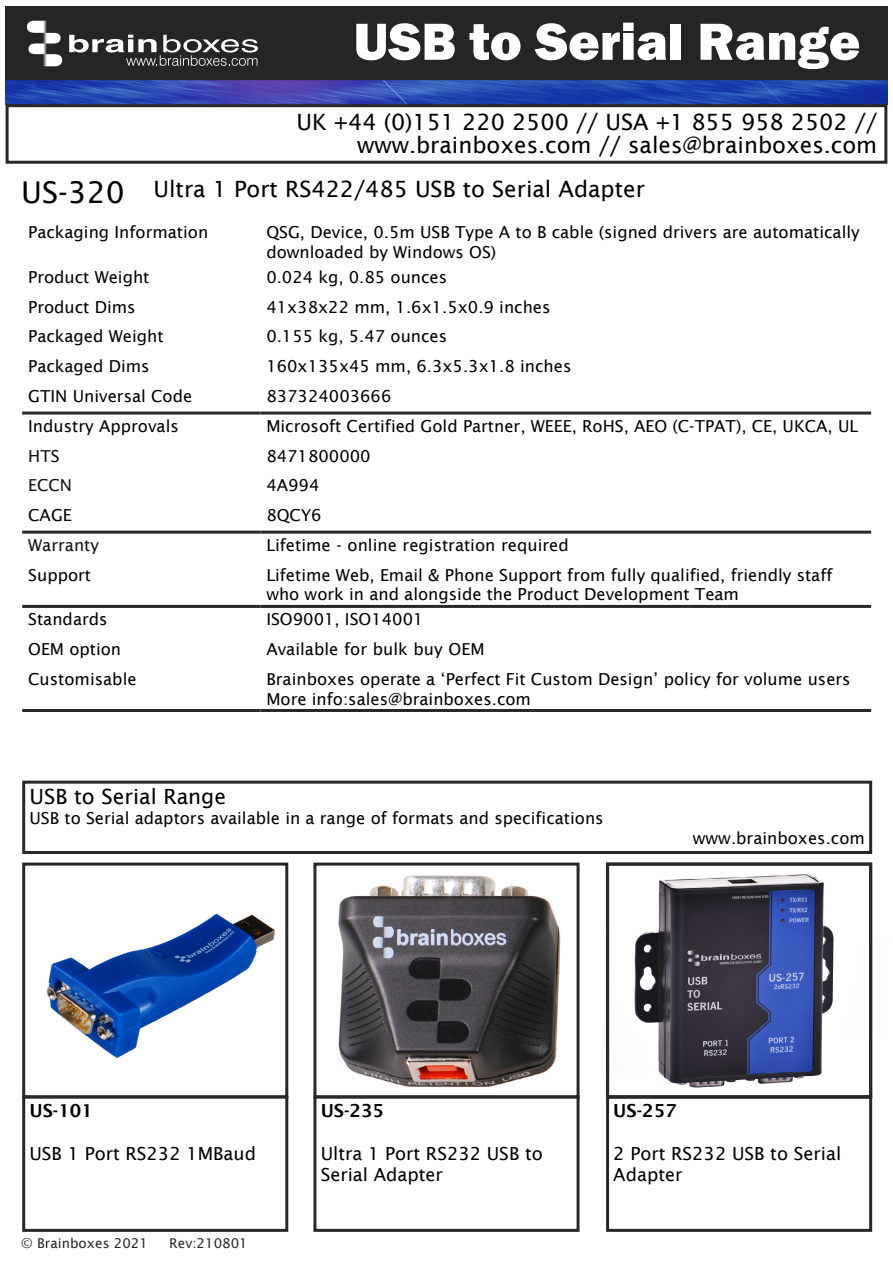
<style>
.page{position:relative;width:893px;height:1263px;background:#fff}
.page>*{position:absolute;margin:0;border:0;box-sizing:border-box;transform-origin:0 0}
.t1{font:800 54px "Franklin Gothic";color:#fff}
.t2{font:22.5px/22.6px "Lucida Sans";color:#000;text-align:right}
.t3{font:21px "Lucida Sans";color:#000}
.t4{font:18px/21.6px "Lucida Sans";color:#000}
.t5{font:600 18px "Lucida Sans";color:#000}
.t6{font:16.5px/19.8px "Lucida Sans";color:#000}
.t7{font:16.5px "Lucida Sans";color:#111211}
.t8{font:13.5px "Lucida Sans";color:#282829}
.s1{font-size:30px}
</style>
<div class="page">
<img style="left:6px;top:6px;width:881px;height:98px">
<svg style="left:27px;top:21px;width:35px;height:45px"></svg>
<svg style="left:69px;top:35px;width:189px;height:31px;background:#5e5e5e"></svg>
<div style="left:6px;top:104px;width:881px;height:60px;border:3px solid #282829"></div>
<img style="left:46px;top:913px;width:229px;height:145px">
<div style="left:22px;top:862px;width:266px;height:236px;border:3px solid #282829"></div>
<div style="left:22px;top:1095px;width:266px;height:137px;border:3px solid #282829"></div>
<img style="left:634px;top:827px;width:239px;height:291px">
<img style="left:338px;top:862px;width:242px;height:256px">
<div style="left:606px;top:1095px;width:266px;height:137px;border:3px solid #282829"></div>
<div style="left:606px;top:862px;width:266px;height:236px;border:3px solid #282829"></div>
<div style="left:313px;top:862px;width:266px;height:236px;border:3px solid #282829"></div>
<div style="left:313px;top:1095px;width:266px;height:137px;border:3px solid #282829"></div>
<hr style="left:22px;top:709px;width:238px;height:3px;background:#282829">
<hr style="left:260px;top:709px;width:611px;height:3px;background:#282829">
<hr style="left:22px;top:605px;width:238px;height:3px;background:#282829">
<hr style="left:260px;top:605px;width:611px;height:3px;background:#282829">
<hr style="left:22px;top:531px;width:238px;height:3px;background:#282829">
<hr style="left:260px;top:531px;width:611px;height:3px;background:#282829">
<hr style="left:22px;top:412px;width:238px;height:3px;background:#282829">
<hr style="left:260px;top:412px;width:611px;height:3px;background:#282829">
<div style="left:22px;top:781px;width:850px;height:73px;border:3px solid #282829"></div>
<h1 class="t1" style="left:354px;top:7px;width:508px">USB to Serial Range</h1>
<h2 class="t2" style="left:296px;top:111px;width:582px">UK +44 (0)151 220 2500 // USA +1 855 958 2502 // www.brainboxes.com // sales@brainboxes.com</h2>
<h2 class="t2" style="left:21px;top:178px;width:625px"><span class="s1">US-320</span> Ultra 1 Port RS422/485 USB to Serial Adapter</h2>
<p class="t6" style="left:28px;top:223px;width:182px">Packaging Information</p>
<p class="t6" style="left:266px;top:223px;width:595px">QSG, Device, 0.5m USB Type A to B cable (signed drivers are automatically downloaded by Windows OS)</p>
<p class="t6" style="left:28px;top:267px;width:123px">Product Weight</p>
<p class="t6" style="left:266px;top:267px;width:182px">0.024 kg, 0.85 ounces</p>
<p class="t6" style="left:28px;top:297px;width:109px">Product Dims</p>
<p class="t6" style="left:266px;top:297px;width:286px">41x38x22 mm, 1.6x1.5x0.9 inches</p>
<p class="t6" style="left:28px;top:327px;width:137px">Packaged Weight</p>
<p class="t6" style="left:266px;top:327px;width:182px">0.155 kg, 5.47 ounces</p>
<p class="t6" style="left:28px;top:356px;width:123px">Packaged Dims</p>
<p class="t6" style="left:266px;top:356px;width:307px">160x135x45 mm, 6.3x5.3x1.8 inches</p>
<p class="t6" style="left:28px;top:386px;width:166px">GTIN Universal Code</p>
<p class="t6" style="left:266px;top:386px;width:127px">837324003666</p>
<p class="t6" style="left:28px;top:416px;width:152px">Industry Approvals</p>
<p class="t6" style="left:266px;top:416px;width:593px">Microsoft Certified Gold Partner, WEEE, RoHS, AEO (C-TPAT), CE, UKCA, UL</p>
<p class="t7" style="left:28px;top:446px;width:33px">HTS</p>
<p class="t6" style="left:266px;top:446px;width:106px">8471800000</p>
<p class="t7" style="left:28px;top:476px;width:45px">ECCN</p>
<p class="t6" style="left:266px;top:475px;width:55px">4A994</p>
<p class="t6" style="left:28px;top:505px;width:45px">CAGE</p>
<p class="t6" style="left:266px;top:505px;width:57px">8QCY6</p>
<p class="t7" style="left:28px;top:535px;width:72px">Warranty</p>
<p class="t6" style="left:266px;top:535px;width:304px">Lifetime - online registration required</p>
<p class="t6" style="left:28px;top:565px;width:64px">Support</p>
<p class="t6" style="left:266px;top:565px;width:568px">Lifetime Web, Email &amp; Phone Support from fully qualified, friendly staff who work in and alongside the Product Development Team</p>
<p class="t6" style="left:28px;top:609px;width:81px">Standards</p>
<p class="t6" style="left:266px;top:609px;width:159px">ISO9001, ISO14001</p>
<p class="t6" style="left:28px;top:639px;width:95px">OEM option</p>
<p class="t6" style="left:266px;top:639px;width:220px">Available for bulk buy OEM</p>
<p class="t6" style="left:28px;top:669px;width:110px">Customisable</p>
<p class="t6" style="left:266px;top:669px;width:586px">Brainboxes operate a ‘Perfect Fit Custom Design’ policy for volume users<br>More info:sales@brainboxes.com</p>
<p class="t3" style="left:29px;top:784px;width:198px">USB to Serial Range</p>
<p class="t6" style="left:29px;top:808px;width:576px">USB to Serial adaptors available in a range of formats and specifications</p>
<p class="t6" style="left:693px;top:828px;width:174px">www.brainboxes.com</p>
<p class="t5" style="left:29px;top:1100px;width:65px">US-101</p>
<p class="t4" style="left:29px;top:1142px;width:228px">USB 1 Port RS232 1MBaud</p>
<p class="t8" style="left:21px;top:1235px;width:128px">© Brainboxes 2021</p>
<p class="t8" style="left:169px;top:1235px;width:80px">Rev:210801</p>
<p class="t5" style="left:321px;top:1100px;width:65px">US-235</p>
<p class="t4" style="left:321px;top:1142px;width:224px">Ultra 1 Port RS232 USB to<br>Serial Adapter</p>
<p class="t5" style="left:613px;top:1100px;width:65px">US-257</p>
<p class="t4" style="left:613px;top:1142px;width:229px">2 Port RS232 USB to Serial<br>Adapter</p>
</div>
